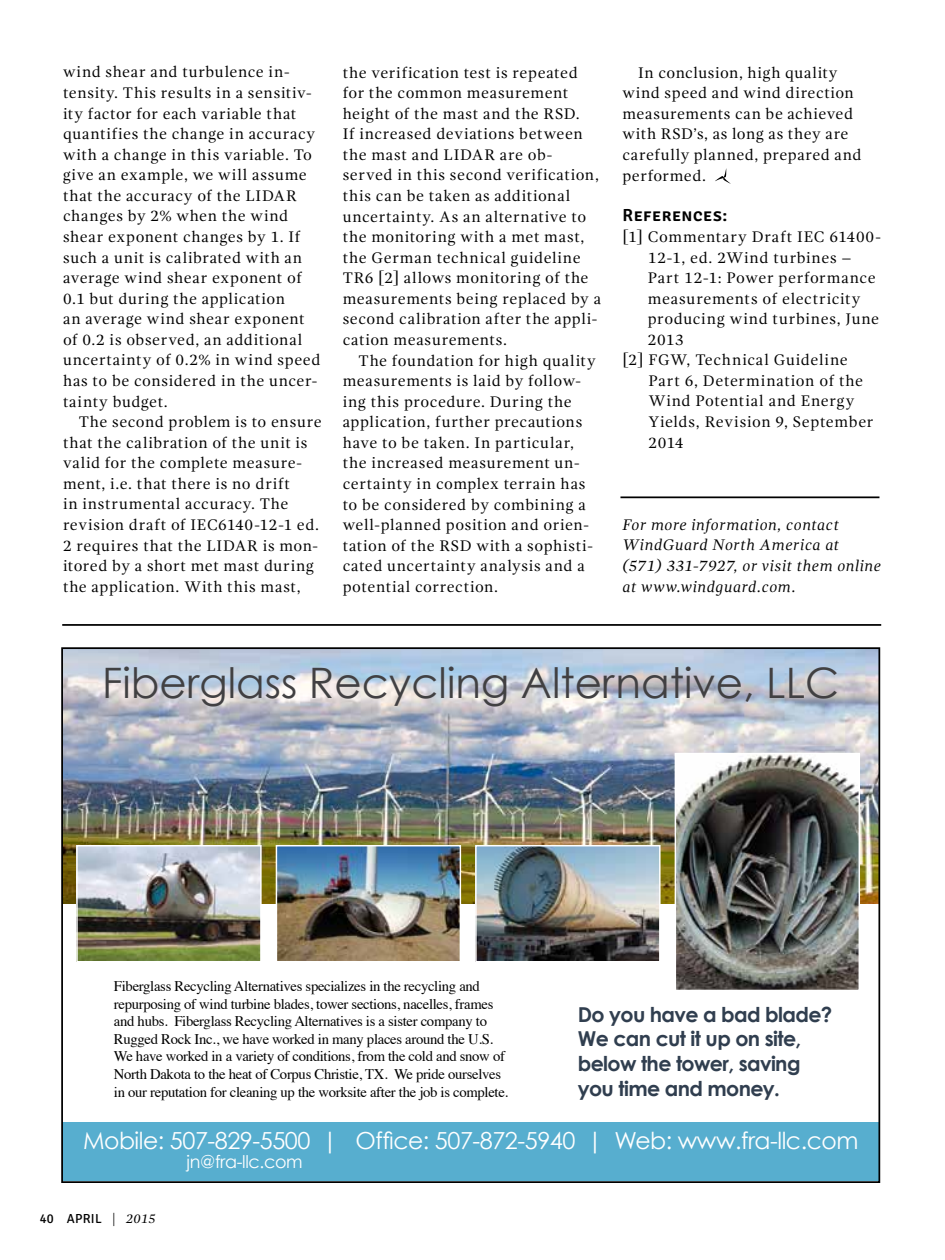
<style>
.page{position:relative;width:945px;height:1260px;background:#fff}
.page>*{position:absolute;margin:0;border:0;box-sizing:border-box;transform-origin:0 0}
.t1{font:42px "Century Gothic";color:#414042}
.t2{font:23.45px "Century Gothic";letter-spacing:-.02em;color:#fff}
.t3{font:700 20.47px/24.7px "Century Gothic";letter-spacing:-.03em;color:#303e4f}
.t4{font:17.5px "Century Gothic";letter-spacing:-.02em;color:#fff}
.t5{font:600 17.5px "Signika";letter-spacing:.03em;color:#000}
.t6{font:15.75px/20.7px "Gandhi Serif";letter-spacing:.04em;color:#000}
.t7{font:italic 15.75px/20.7px "Gandhi Serif";letter-spacing:.035em;color:#000}
.t8{font:14.7px/17.7px "Times";letter-spacing:-.02em;color:#000}
.t9{font:13.12px "Signika";letter-spacing:.02em;color:#000}
.s1{font-family:"Gandhi Serif";font-style:italic}
</style>
<div class="page">
<hr style="left:62px;top:624px;width:819px;height:2px;background:#000">
<svg style="left:715px;top:168px;width:16px;height:16px"></svg>
<img style="left:64px;top:650px;width:813px;height:254px">
<img style="left:78px;top:847px;width:182px;height:113px">
<div style="left:76px;top:845px;width:186px;height:117px;border:1px solid #fff"></div>
<img style="left:278px;top:847px;width:181px;height:113px">
<div style="left:276px;top:845px;width:185px;height:117px;border:1px solid #fff"></div>
<img style="left:677px;top:755px;width:181px;height:234px">
<div style="left:675px;top:753px;width:185px;height:238px;border:1px solid #fff"></div>
<img style="left:477px;top:847px;width:182px;height:113px">
<div style="left:475px;top:845px;width:186px;height:117px;border:1px solid #fff"></div>
<div style="left:62px;top:1122px;width:817px;height:59px;background:#57aecf"></div>
<hr style="left:620px;top:496px;width:259px;height:2px;background:#000">
<p class="t6" style="left:63px;top:62px;width:259px">wind shear and turbulence in&shy;tensity. This results in a sensitiv&shy;ity factor for each variable that quantifies the change in accuracy with a change in this variable. To give an example, we will assume that the accuracy of the LIDAR changes by 2% when the wind shear exponent changes by 1. If such a unit is calibrated with an average wind shear exponent of<br>0.1 but during the application<br>an average wind shear exponent of 0.2 is observed, an additional uncertainty of 0.2% in wind speed has to be considered in the uncer&shy;tainty budget.</p>
<p class="t6" style="left:63px;top:412px;width:260px;text-indent:16px">The second problem is to ensure that the calibration of the unit is valid for the complete measure&shy;ment, i.e. that there is no drift<br>in instrumental accuracy. The revision draft of IEC6140-12-1 ed.<br>2 requires that the LIDAR is mon&shy;itored by a short met mast during the application. With this mast,</p>
<p class="t6" style="left:343px;top:62px;width:260px">the verification test is repeated for the common measurement height of the mast and the RSD.<br>If increased deviations between the mast and LIDAR are ob&shy;served in this second verification, this can be taken as additional uncertainty. As an alternative to the monitoring with a met mast, the German technical guideline<br>TR6 [2] allows monitoring of the measurements being replaced by a second calibration after the appli&shy;cation measurements.</p>
<p class="t6" style="left:343px;top:350px;width:255px;text-indent:16px">The foundation for high quality measurements is laid by follow&shy;ing this procedure. During the application, further precautions have to be taken. In particular, the increased measurement un&shy;certainty in complex terrain has to be considered by combining a well-planned position and orien&shy;tation of the RSD with a sophisti&shy;cated uncertainty analysis and a potential correction.</p>
<p class="t6" style="left:622px;top:62px;width:241px;text-indent:16px">In conclusion, high quality wind speed and wind direction measurements can be achieved with RSD’s, as long as they are carefully planned, prepared and performed.</p>
<p class="t5" style="left:622px;top:205px;width:106px">References:</p>
<p class="t6" style="left:622px;top:226px;width:260px">[1] Commentary Draft IEC 61400-</p>
<p class="t6" style="left:648px;top:247px;width:205px">12-1, ed. 2Wind turbines –</p>
<p class="t6" style="left:648px;top:268px;width:230px">Part 12-1: Power performance</p>
<p class="t6" style="left:648px;top:288px;width:214px">measurements of electricity</p>
<p class="t6" style="left:648px;top:309px;width:233px">producing wind turbines, June</p>
<p class="t6" style="left:648px;top:329px;width:37px">2013</p>
<p class="t6" style="left:622px;top:350px;width:227px">[2] FGW, Technical Guideline</p>
<p class="t6" style="left:648px;top:370px;width:216px">Part 6, Determination of the</p>
<p class="t6" style="left:648px;top:391px;width:208px">Wind Potential and Energy</p>
<p class="t6" style="left:648px;top:412px;width:227px">Yields, Revision 9, September</p>
<p class="t6" style="left:648px;top:432px;width:37px">2014</p>
<p class="t7" style="left:622px;top:514px;width:260px">For more information, contact<br>WindGuard North America at (571) 331-7927, or visit them online at www.windguard.com.</p>
<h1 class="t1" style="left:102px;top:657px;width:739px">Fiberglass Recycling Alternative, LLC</h1>
<p class="t8" style="left:114px;top:976px;width:396px">Fiberglass Recycling Alternatives specializes in the recycling and repurposing of wind turbine blades, tower sections, nacelles, frames and hubs. Fiberglass Recycling Alternatives is a sister company to Rugged Rock Inc., we have worked in many places around the U.S.<br>We have worked in a variety of conditions, from the cold and snow of North Dakota to the heat of Corpus Christie, TX. We pride ourselves in our reputation for cleaning up the worksite after the job is complete.</p>
<p class="t3" style="left:578px;top:1002px;width:256px">Do you have a bad blade?<br>We can cut it up on site, below the tower, saving you time and money.</p>
<h2 class="t2" style="left:83px;top:1126px;width:777px">Mobile: 507-829-5500 | Office: 507-872-5940 | Web: www.fra-llc.com</h2>
<p class="t4" style="left:187px;top:1151px;width:118px">jn@fra-llc.com</p>
<p class="t9" style="left:40px;top:1211px;width:118px">40 APRIL <span class="s1">| 2015</span></p>
</div>
